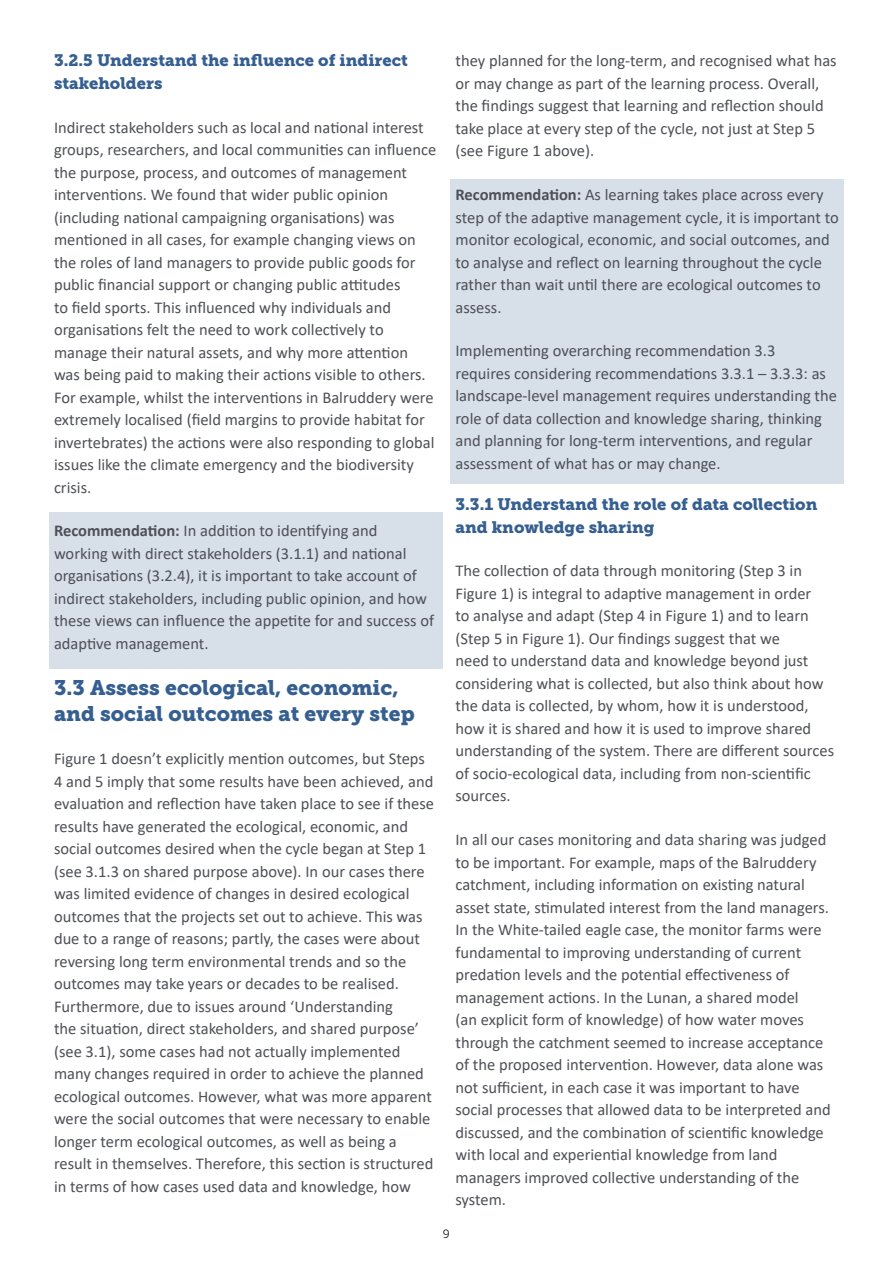
<style>
.page{position:relative;width:893px;height:1263px;background:#fff}
.page>*{position:absolute;margin:0;border:0;box-sizing:border-box;transform-origin:0 0}
.t1{font:21px/25.2px "Museo Slab 900";color:#365f91}
.t2{font:16.5px/22.5px "Calibri";color:#4d5056}
.t3{font:16.5px/22.5px "Museo Slab 900";color:#365f91}
.t4{font:12px "Museo Slab 300";color:#231f20}
.s1{font-weight:700}
</style>
<div class="page">
<div style="left:49px;top:512px;width:393px;height:157px;background:#d7dfe9"></div>
<div style="left:450px;top:180px;width:394px;height:304px;background:#d7dfe9"></div>
<p class="t3" style="left:54px;top:49px;width:355px">3.2.5 Understand the influence of indirect stakeholders</p>
<p class="t2" style="left:54px;top:115px;width:384px">Indirect stakeholders such as local and national interest groups, researchers, and local communities can influence the purpose, process, and outcomes of management interventions. We found that wider public opinion (including national campaigning organisations) was mentioned in all cases, for example changing views on the roles of land managers to provide public goods for public financial support or changing public attitudes<br>to field sports. This influenced why individuals and organisations felt the need to work collectively to manage their natural assets, and why more attention was being paid to making their actions visible to others.<br>For example, whilst the interventions in Balruddery were extremely localised (field margins to provide habitat for invertebrates) the actions were also responding to global issues like the climate emergency and the biodiversity crisis.</p>
<p class="t2" style="left:54px;top:519px;width:382px"><span class="s1">Recommendation:</span> In addition to identifying and working with direct stakeholders (3.1.1) and national organisations (3.2.4), it is important to take account of indirect stakeholders, including public opinion, and how these views can influence the appetite for and success of adaptive management.</p>
<p class="t1" style="left:54px;top:676px;width:362px">3.3 Assess ecological, economic, and social outcomes at every step</p>
<p class="t2" style="left:54px;top:747px;width:382px">Figure 1 doesn’t explicitly mention outcomes, but Steps 4 and 5 imply that some results have been achieved, and evaluation and reflection have taken place to see if these results have generated the ecological, economic, and social outcomes desired when the cycle began at Step 1 (see 3.1.3 on shared purpose above). In our cases there was limited evidence of changes in desired ecological outcomes that the projects set out to achieve. This was due to a range of reasons; partly, the cases were about reversing long term environmental trends and so the outcomes may take years or decades to be realised.<br>Furthermore, due to issues around ‘Understanding<br>the situation, direct stakeholders, and shared purpose’ (see 3.1), some cases had not actually implemented many changes required in order to achieve the planned ecological outcomes. However, what was more apparent were the social outcomes that were necessary to enable longer term ecological outcomes, as well as being a result in themselves. Therefore, this section is structured in terms of how cases used data and knowledge, how</p>
<p class="t2" style="left:455px;top:49px;width:383px">they planned for the long-term, and recognised what has or may change as part of the learning process. Overall, the findings suggest that learning and reflection should take place at every step of the cycle, not just at Step 5 (see Figure 1 above).</p>
<p class="t2" style="left:455px;top:183px;width:385px"><span class="s1">Recommendation:</span> As learning takes place across every step of the adaptive management cycle, it is important to monitor ecological, economic, and social outcomes, and to analyse and reflect on learning throughout the cycle rather than wait until there are ecological outcomes to assess.</p>
<p class="t2" style="left:455px;top:339px;width:383px">Implementing overarching recommendation 3.3<br>requires considering recommendations 3.3.1 – 3.3.3: as landscape-level management requires understanding the role of data collection and knowledge sharing, thinking and planning for long-term interventions, and regular assessment of what has or may change.</p>
<p class="t3" style="left:455px;top:493px;width:363px">3.3.1 Understand the role of data collection and knowledge sharing</p>
<p class="t2" style="left:455px;top:559px;width:380px">The collection of data through monitoring (Step 3 in Figure 1) is integral to adaptive management in order<br>to analyse and adapt (Step 4 in Figure 1) and to learn (Step 5 in Figure 1). Our findings suggest that we<br>need to understand data and knowledge beyond just considering what is collected, but also think about how the data is collected, by whom, how it is understood, how it is shared and how it is used to improve shared understanding of the system. There are different sources of socio-ecological data, including from non-scientific sources.</p>
<p class="t2" style="left:455px;top:828px;width:377px">In all our cases monitoring and data sharing was judged to be important. For example, maps of the Balruddery catchment, including information on existing natural asset state, stimulated interest from the land managers.<br>In the White-tailed eagle case, the monitor farms were fundamental to improving understanding of current predation levels and the potential effectiveness of management actions. In the Lunan, a shared model<br>(an explicit form of knowledge) of how water moves through the catchment seemed to increase acceptance of the proposed intervention. However, data alone was not sufficient, in each case it was important to have social processes that allowed data to be interpreted and discussed, and the combination of scientific knowledge with local and experiential knowledge from land managers improved collective understanding of the system.</p>
<p class="t4" style="left:443px;top:1227px;width:9px">9</p>
</div>
